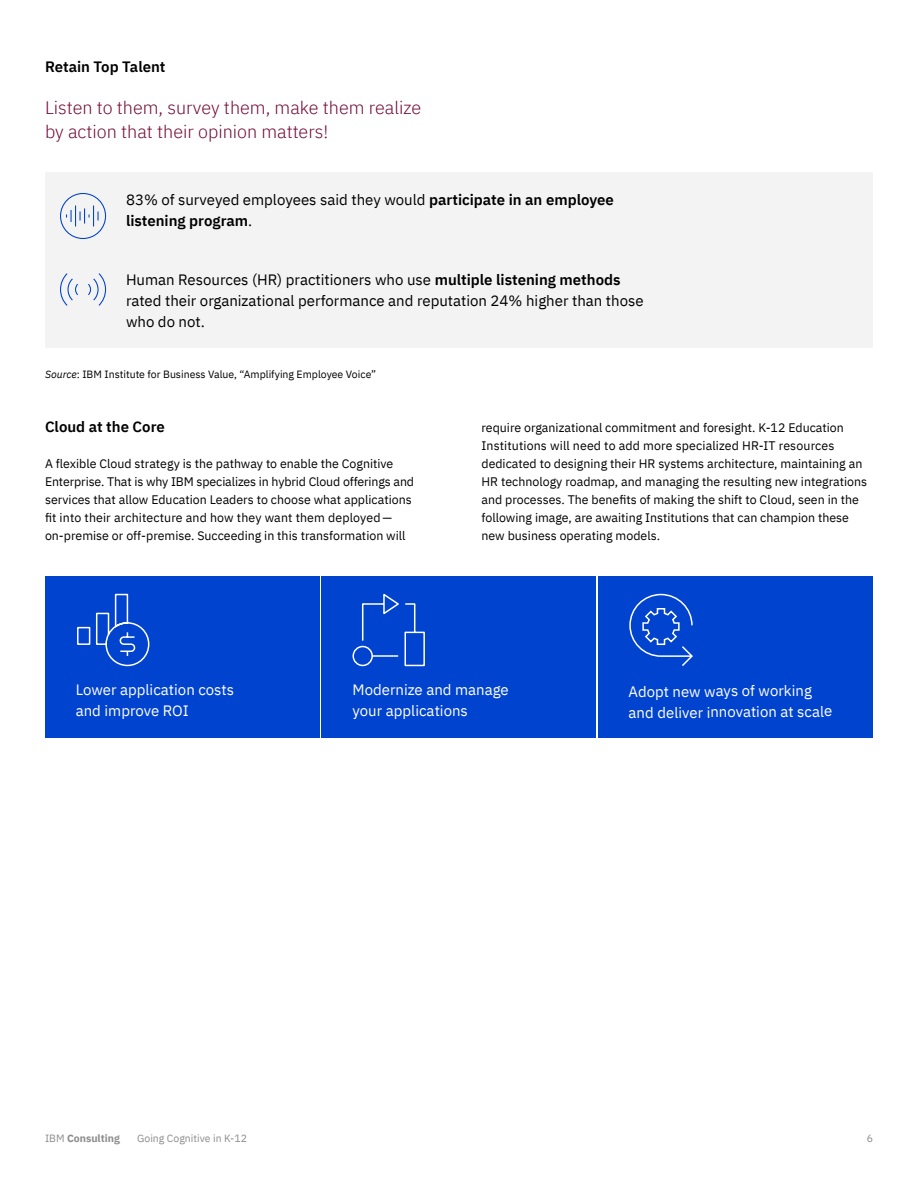
<style>
.page{position:relative;width:918px;height:1188px;background:#fff}
.page>*{position:absolute;margin:0;border:0;box-sizing:border-box;transform-origin:0 0}
.Quote_Highlighted_te{font:300 18px/24px "IBM Plex Sans";color:#740937}
.Bodycopy{font:15px/21px "IBM Plex Sans";color:#000}
.Bodycopy-2{font:15px/21px "IBM Plex Sans";color:#fff}
.Bodycopy-3{font:600 15px/21px "IBM Plex Sans";color:#000}
.H2_Subhead_2{font:600 15px "IBM Plex Sans";color:#000}
.Bodycopy-4{font:12.3px/18px "IBM Plex Sans";color:#000}
.Figure_caption{font:10.5px "IBM Plex Sans";color:#000}
.t1{font:10.5px "IBM Plex Sans";color:#8d8d8d}
.t2{font:700 10.5px "IBM Plex Sans";color:#8d8d8d}
.s1{font-weight:400}
.s2{font-weight:600}
.s3{font-style:italic}
</style>
<div class="page">
<div style="left:45px;top:172px;width:828px;height:176px;background:#f3f3f3"></div>
<svg style="left:60px;top:273px;width:47px;height:33px"></svg>
<svg style="left:60px;top:193px;width:47px;height:46px"></svg>
<div style="left:45px;top:576px;width:275px;height:162px;background:#0043ce"></div>
<div style="left:322px;top:576px;width:274px;height:162px;background:#0043ce"></div>
<div style="left:598px;top:576px;width:275px;height:162px;background:#0043ce"></div>
<svg style="left:77px;top:593px;width:73px;height:74px"></svg>
<svg style="left:352px;top:593px;width:73px;height:74px"></svg>
<svg style="left:629px;top:593px;width:64px;height:73px"></svg>
<p class="H2_Subhead_2" style="left:45px;top:55px;width:122px">Retain Top Talent</p>
<p class="Quote_Highlighted_te" style="left:45px;top:94px;width:378px">Listen to them, survey them, make them realize by action that their opinion matters!</p>
<p class="Bodycopy-3" style="left:126px;top:188px;width:489px"><span class="s1">83% of surveyed employees said they would</span> participate in an employee listening program<span class="s1">.</span></p>
<p class="Bodycopy" style="left:126px;top:268px;width:519px">Human Resources (HR) practitioners who use <span class="s2">multiple listening methods </span>rated their organizational performance and reputation 24% higher than those who do not.</p>
<p class="Figure_caption" style="left:45px;top:366px;width:333px"><span class="s3">Source</span>: IBM Institute for Business Value, “Amplifying Employee Voice”</p>
<p class="H2_Subhead_2" style="left:45px;top:415px;width:121px">Cloud at the Core</p>
<p class="Bodycopy-4" style="left:45px;top:454px;width:371px">A flexible Cloud strategy is the pathway to enable the Cognitive Enterprise. That is why IBM specializes in hybrid Cloud offerings and services that allow Education Leaders to choose what applications fit into their architecture and how they want them deployed— on-premise or off-premise. Succeeding in this transformation will</p>
<p class="Bodycopy-4" style="left:482px;top:418px;width:387px">require organizational commitment and foresight. K-12 Education Institutions will need to add more specialized HR-IT resources dedicated to designing their HR systems architecture, maintaining an HR technology roadmap, and managing the resulting new integrations and processes. The benefits of making the shift to Cloud, seen in the following image, are awaiting Institutions that can champion these new business operating models.</p>
<p class="Bodycopy-2" style="left:76px;top:678px;width:160px">Lower application costs and improve ROI</p>
<p class="Bodycopy-2" style="left:352px;top:678px;width:158px">Modernize and manage your applications</p>
<p class="Bodycopy-2" style="left:628px;top:681px;width:205px;rotate:-1deg">Adopt new ways of working and deliver innovation at scale</p>
<p class="t2" style="left:45px;top:1130px;width:76px"><span class="s1">IBM</span> Consulting</p>
<p class="t1" style="left:137px;top:1130px;width:111px">Going Cognitive in K-12</p>
<p class="t1" style="left:867px;top:1130px;width:8px">6</p>
</div>
